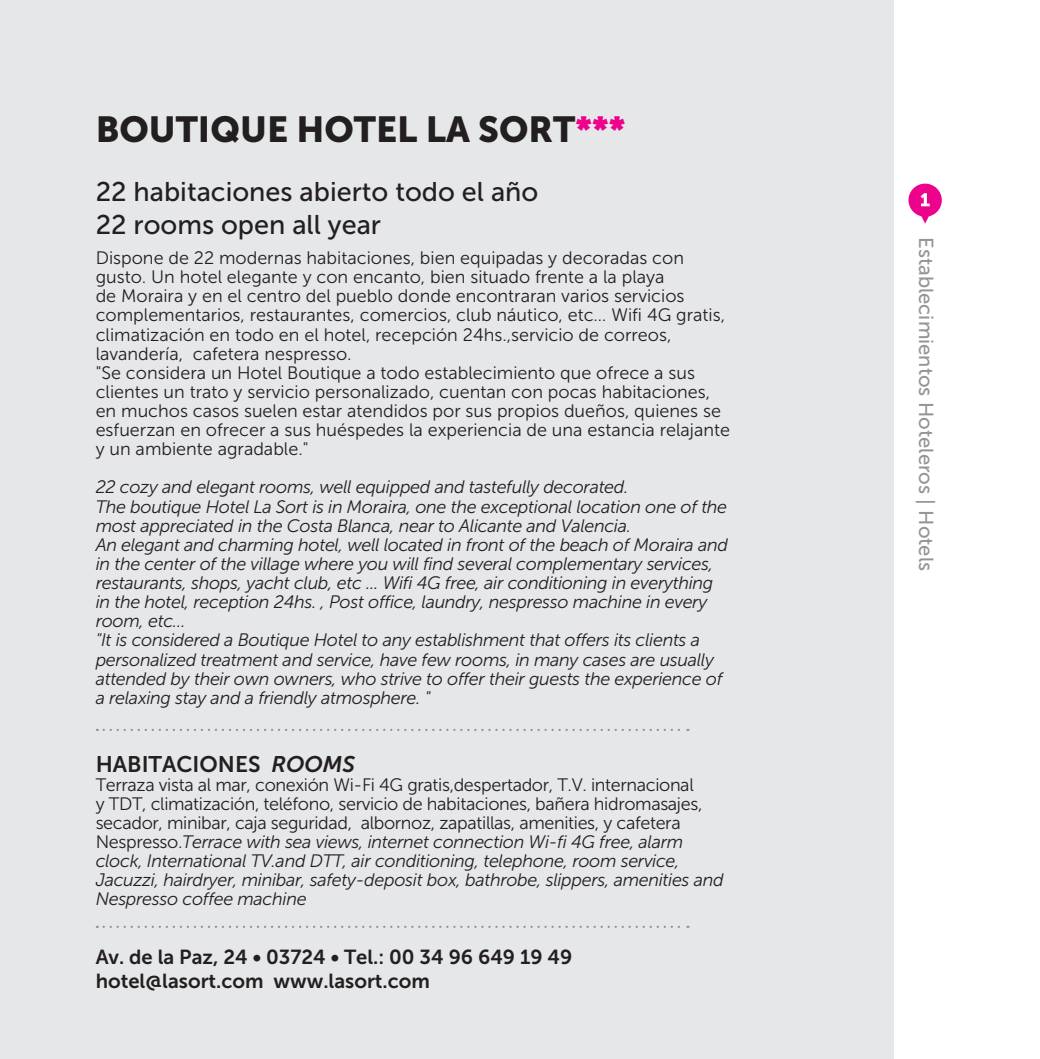
<style>
.page{position:relative;width:1040px;height:1059px;background:#fff}
.page>*{position:absolute;margin:0;border:0;box-sizing:border-box;transform-origin:0 0}
.t1{font:36px "Museo Sans 900";color:#231f20}
.t2{font:27px/32.4px "Museo Sans 500";color:#231f20}
.t3{font:22.5px "Museo Sans 700";color:#231f20}
.t4{font:20.25px/24.3px "Museo Sans 700";color:#231f20}
.t5{font:20.25px "Museo Sans 500";color:#939598}
.t6{font:italic 18px/19.1px "Museo Sans 300";letter-spacing:-.02em;color:#231f20}
.t7{font:18px/19.1px "Museo Sans 300";color:#231f20}
.t8{font:18px/19.1px "Museo Sans 300";letter-spacing:-.02em;color:#231f20}
.s1{color:#ed028c}
.s2{font-style:italic}
</style>
<div class="page">
<div style="left:908px;top:184px;width:33px;height:33px;background:#ed028c;border-radius:50%"></div>
<svg style="left:919px;top:193px;width:12px;height:31px"></svg>
<div style="left:0;top:0;width:893px;height:1059px;background:#e6e7e9"></div>
<svg style="left:104px;top:729px;width:584px;height:2px"></svg>
<svg style="left:104px;top:925px;width:584px;height:3px"></svg>
<h1 class="t1" style="left:96px;top:109px;width:531px">BOUTIQUE HOTEL LA SORT<span class="s1">***</span></h1>
<h2 class="t2" style="left:96px;top:176px;width:444px">22 habitaciones abierto todo el año<br>22 rooms open all year</h2>
<p class="t7" style="left:96px;top:248px;width:636px">Dispone de 22 modernas habitaciones, bien equipadas y decoradas con gusto. Un hotel elegante y con encanto, bien situado frente a la playa<br>de Moraira y en el centro del pueblo donde encontraran varios servicios complementarios, restaurantes, comercios, club náutico, etc… Wifi 4G gratis, climatización en todo en el hotel, recepción 24hs.,servicio de correos, lavandería, cafetera nespresso.<br>"Se considera un Hotel Boutique a todo establecimiento que ofrece a sus clientes un trato y servicio personalizado, cuentan con pocas habitaciones, en muchos casos suelen estar atendidos por sus propios dueños, quienes se esfuerzan en ofrecer a sus huéspedes la experiencia de una estancia relajante y un ambiente agradable."</p>
<p class="t6" style="left:96px;top:478px;width:634px">22 cozy and elegant rooms, well equipped and tastefully decorated.<br>The boutique Hotel La Sort is in Moraira, one the exceptional location one of the most appreciated in the Costa Blanca, near to Alicante and Valencia.<br>An elegant and charming hotel, well located in front of the beach of Moraira and in the center of the village where you will find several complementary services, restaurants, shops, yacht club, etc ... Wifi 4G free, air conditioning in everything in the hotel, reception 24hs. , Post office, laundry, nespresso machine in every room, etc…<br>"It is considered a Boutique Hotel to any establishment that offers its clients a personalized treatment and service, have few rooms, in many cases are usually attended by their own owners, who strive to offer their guests the experience of a relaxing stay and a friendly atmosphere. "</p>
<p class="t3" style="left:96px;top:751px;width:261px">HABITACIONES <span class="s2">ROOMS</span></p>
<p class="t8" style="left:96px;top:775px;width:629px">Terraza vista al mar, conexión Wi-Fi 4G gratis,despertador, T.V. internacional<br>y TDT, climatización, teléfono, servicio de habitaciones, bañera hidromasajes, secador, minibar, caja seguridad, albornoz, zapatillas, amenities, y cafetera Nespresso.<span class="s2">Terrace with sea views, internet connection Wi-fi 4G free, alarm clock, International TV.and DTT, air conditioning, telephone, room service, Jacuzzi, hairdryer, minibar, safety-deposit box, bathrobe, slippers, amenities and Nespresso coffee machine</span></p>
<p class="t4" style="left:96px;top:944px;width:478px">Av. de la Paz, 24 • 03724 • Tel.: 00 34 96 649 19 49 hotel@lasort.com www.lasort.com</p>
<p class="t5" style="left:937px;top:237px;width:336px;rotate:90deg">Establecimientos Hoteleros | Hotels</p>
</div>
